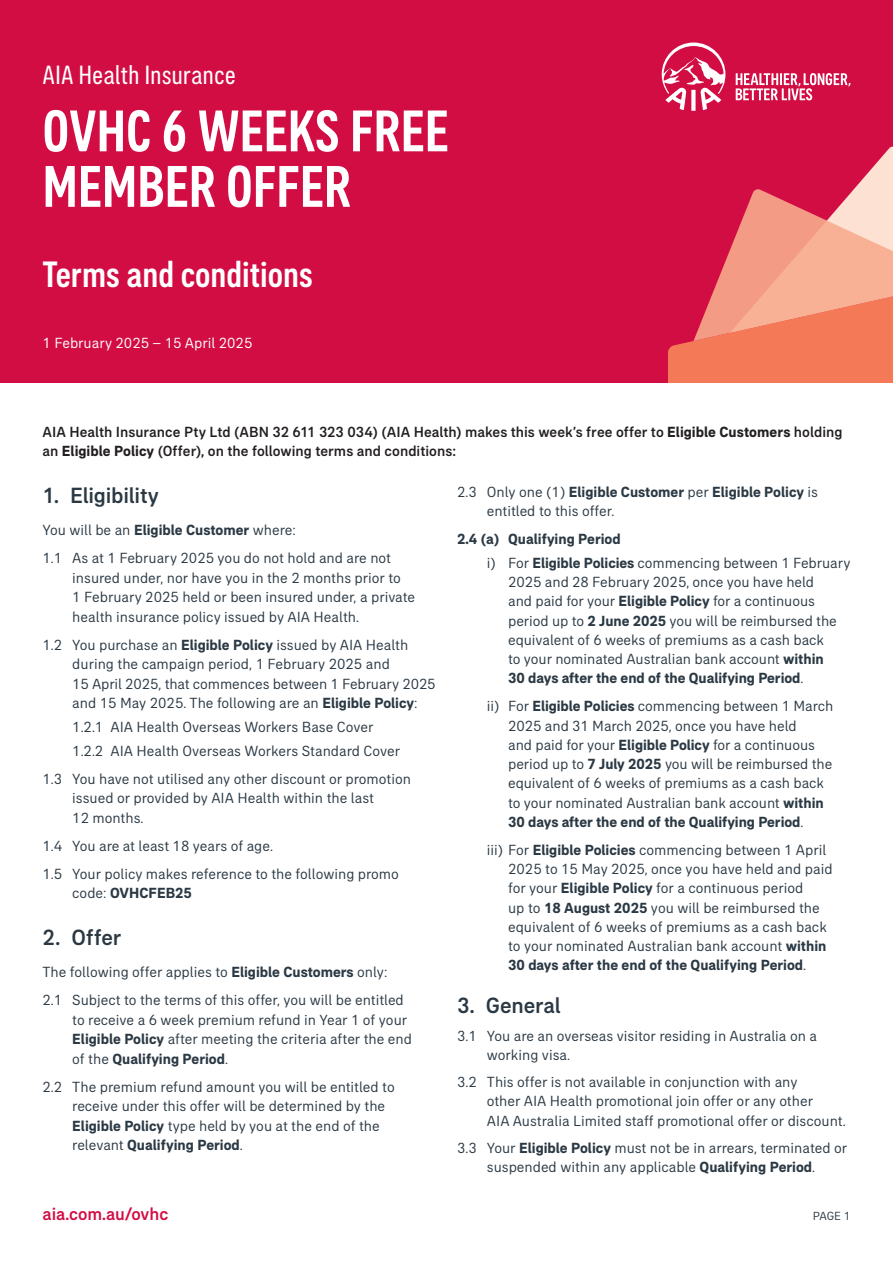
<style>
.page{position:relative;width:893px;height:1263px;background:#fff}
.page>*{position:absolute;margin:0;border:0;box-sizing:border-box;transform-origin:0 0}
.t1{font:500 condensed 60px/55.5px "AIA Everest";color:#fff}
.t2{font:500 condensed 37.5px "AIA Everest";color:#fff}
.t3{font:condensed 27px "AIA Everest";color:#fff}
.t4{font:500 22.5px "AIA Everest";letter-spacing:-.01em;color:#2b3944}
.t5{font:500 18px "AIA Everest";color:#d20d44}
.t6{font:15px/19.2px "AIA Everest";color:#2b3944}
.t7{font:500 15px/19.5px "AIA Everest";letter-spacing:.005em;color:#231f20}
.t8{font:700 15px/23.5px "AIA Everest";color:#2b3944}
.t9{font:15px "AIA Everest";color:#fff}
.t10{font:12px "AIA Everest";color:#2b3944}
.s1{font-weight:700}
.s2{font-weight:400}
</style>
<div class="page">
<div style="left:0;top:0;width:893px;height:383px;background:#d20d44"></div>
<svg style="left:668px;top:147px;width:225px;height:236px"></svg>
<svg style="left:662px;top:43px;width:188px;height:68px"></svg>
<h3 class="t3" style="left:43px;top:60px;width:195px">AIA Health Insurance</h3>
<h1 class="t1" style="left:43px;top:102px;width:408px">OVHC 6 WEEKS FREE<br>MEMBER OFFER</h1>
<h2 class="t2" style="left:43px;top:253px;width:272px">Terms and conditions</h2>
<p class="t9" style="left:43px;top:334px;width:211px">1 February 2025 – 15 April 2025</p>
<p class="t7" style="left:43px;top:421px;width:801px">AIA Health Insurance Pty Ltd (ABN 32 611 323 034) (AIA Health) makes this week’s free offer to <span class="s1">Eligible Customers</span> holding an <span class="s1">Eligible Policy</span> (Offer), on the following terms and conditions:</p>
<h3 class="t4" style="left:43px;top:482px;width:118px">1. Eligibility</h3>
<p class="t6" style="left:43px;top:516px;width:350px;line-height:28px">You will be an <span class="s1">Eligible Customer</span> where:<br>1.1 As at 1 February 2025 you do not hold and are not</p>
<p class="t6" style="left:72px;top:567px;width:344px">insured under, nor have you in the 2 months prior to<br>1 February 2025 held or been insured under, a private health insurance policy issued by AIA Health.</p>
<p class="t6" style="left:72px;top:634px;width:365px;text-indent:-30px">1.2 You purchase an <span class="s1">Eligible Policy</span> issued by AIA Health during the campaign period, 1 February 2025 and<br>15 April 2025, that commences between 1 February 2025 and 15 May 2025. The following are an <span class="s1">Eligible Policy</span>:</p>
<p class="t6" style="left:72px;top:715px;width:329px;line-height:23.7px">1.2.1 AIA Health Overseas Workers Base Cover<br>1.2.2 AIA Health Overseas Workers Standard Cover</p>
<p class="t6" style="left:72px;top:768px;width:340px;text-indent:-30px">1.3 You have not utilised any other discount or promotion issued or provided by AIA Health within the last<br>12 months.</p>
<p class="t6" style="left:43px;top:831px;width:358px;line-height:28px">1.4 You are at least 18 years of age.<br>1.5 Your policy makes reference to the following promo</p>
<p class="t8" style="left:72px;top:881px;width:121px"><span class="s2">code:</span> OVHCFEB25</p>
<h3 class="t4" style="left:43px;top:924px;width:80px">2. Offer</h3>
<p class="t6" style="left:43px;top:958px;width:363px;line-height:28px">The following offer applies to <span class="s1">Eligible Customers</span> only:<br>2.1 Subject to the terms of this offer, you will be entitled</p>
<p class="t6" style="left:72px;top:1009px;width:341px">to receive a 6 week premium refund in Year 1 of your<br><span class="s1">Eligible Policy</span> after meeting the criteria after the end of the <span class="s1">Qualifying Period</span>.</p>
<p class="t6" style="left:72px;top:1076px;width:324px;text-indent:-30px">2.2 The premium refund amount you will be entitled to receive under this offer will be determined by the <span class="s1">Eligible Policy</span> type held by you at the end of the relevant <span class="s1">Qualifying Period</span>.</p>
<p class="t6" style="left:487px;top:482px;width:333px;text-indent:-30px">2.3 Only one (1) <span class="s1">Eligible Customer</span> per <span class="s1">Eligible Policy</span> is entitled to this offer.</p>
<p class="t8" style="left:487px;top:527px;width:365px;text-indent:-30px">2.4 (a) Qualifying Period<br><span class="s2">i) For</span> Eligible Policies <span class="s2">commencing between 1 February</span></p>
<p class="t6" style="left:508px;top:572px;width:330px">2025 and 28 February 2025, once you have held and paid for your <span class="s1">Eligible Policy</span> for a continuous period up to <span class="s1">2 June 2025</span> you will be reimbursed the equivalent of 6 weeks of premiums as a cash back to your nominated Australian bank account <span class="s1">within 30 days after the end of the Qualifying Period</span>.</p>
<p class="t6" style="left:508px;top:696px;width:327px;text-indent:-21px">ii) For <span class="s1">Eligible Policies</span> commencing between 1 March 2025 and 31 March 2025, once you have held<br>and paid for your <span class="s1">Eligible Policy</span> for a continuous period up to <span class="s1">7 July 2025</span> you will be reimbursed the equivalent of 6 weeks of premiums as a cash back to your nominated Australian bank account <span class="s1">within 30 days after the end of the Qualifying Period</span>.</p>
<p class="t6" style="left:508px;top:840px;width:326px;text-indent:-21px">iii) For <span class="s1">Eligible Policies</span> commencing between 1 April 2025 to 15 May 2025, once you have held and paid for your <span class="s1">Eligible Policy</span> for a continuous period<br>up to <span class="s1">18 August 2025</span> you will be reimbursed the equivalent of 6 weeks of premiums as a cash back to your nominated Australian bank account <span class="s1">within 30 days after the end of the Qualifying Period</span>.</p>
<h3 class="t4" style="left:457px;top:992px;width:105px">3. General</h3>
<p class="t6" style="left:487px;top:1025px;width:332px;text-indent:-30px">3.1 You are an overseas visitor residing in Australia on a working visa.</p>
<p class="t6" style="left:487px;top:1072px;width:360px;text-indent:-30px">3.2 This offer is not available in conjunction with any<br>other AIA Health promotional join offer or any other<br>AIA Australia Limited staff promotional offer or discount.</p>
<p class="t6" style="left:457px;top:1138px;width:391px;text-align:center">3.3 Your <span class="s1">Eligible Policy</span> must not be in arrears, terminated or suspended within any applicable <span class="s1">Qualifying Period</span>.</p>
<p class="t5" style="left:43px;top:1204px;width:127px">aia.com.au/ovhc</p>
<p class="t10" style="left:813px;top:1209px;width:39px">PAGE 1</p>
</div>
